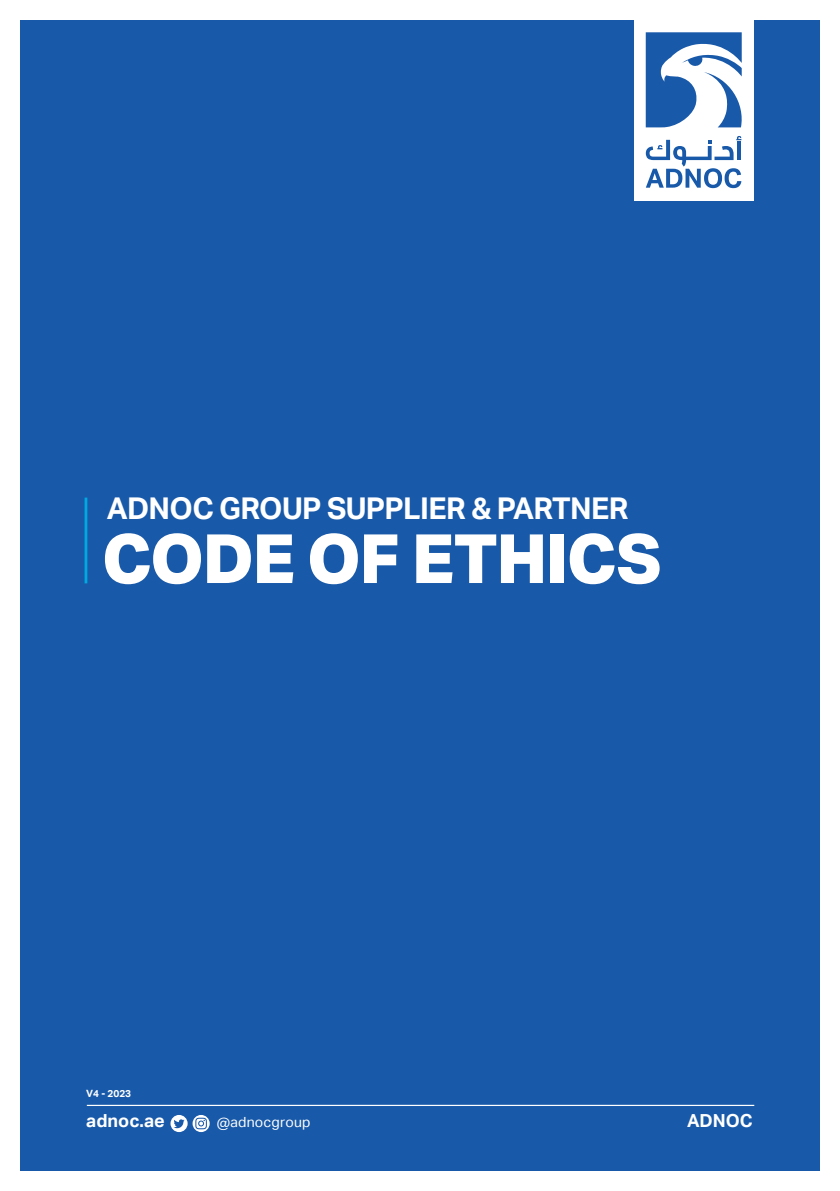
<style>
.page{position:relative;width:840px;height:1191px;background:#fff}
.page>*{position:absolute;margin:0;border:0;box-sizing:border-box;transform-origin:0 0}
.t1{font:800 68px "ADNOC Sans";letter-spacing:-.02em;color:#fff}
.t2{font:700 30px "ADNOC Sans";letter-spacing:-.02em;color:#fff}
.t3{font:700 18px "ADNOC Sans";color:#fff}
.t4{font:14px "ADNOC Sans";letter-spacing:.015em;color:#fff}
.t5{font:700 10px "ADNOC Sans";color:#fff}
</style>
<div class="page">
<div style="left:20px;top:20px;width:799px;height:1150px;background:#1859a9"></div>
<hr style="left:84px;top:497px;width:3px;height:86px;background:#00a9e2">
<div style="left:633px;top:0;width:120px;height:200px;background:#fff"></div>
<svg style="left:645px;top:32px;width:97px;height:95px"></svg>
<svg style="left:645px;top:136px;width:96px;height:52px"></svg>
<svg style="left:736px;top:142px;width:4px;height:18px"></svg>
<svg style="left:170px;top:1115px;width:39px;height:17px"></svg>
<hr style="left:87px;top:1104px;width:666px;height:2px;background:#fff">
<p class="t2" style="left:107px;top:491px;width:523px">ADNOC GROUP SUPPLIER &amp; PARTNER</p>
<h1 class="t1" style="left:102px;top:520px;width:561px">CODE OF ETHICS</h1>
<p class="t5" style="left:86px;top:1087px;width:46px">V4 - 2023</p>
<p class="t3" style="left:86px;top:1110px;width:80px">adnoc.ae</p>
<p class="t4" style="left:217px;top:1113px;width:95px">@adnocgroup</p>
<p class="t3" style="left:686px;top:1110px;width:67px">ADNOC</p>
</div>
